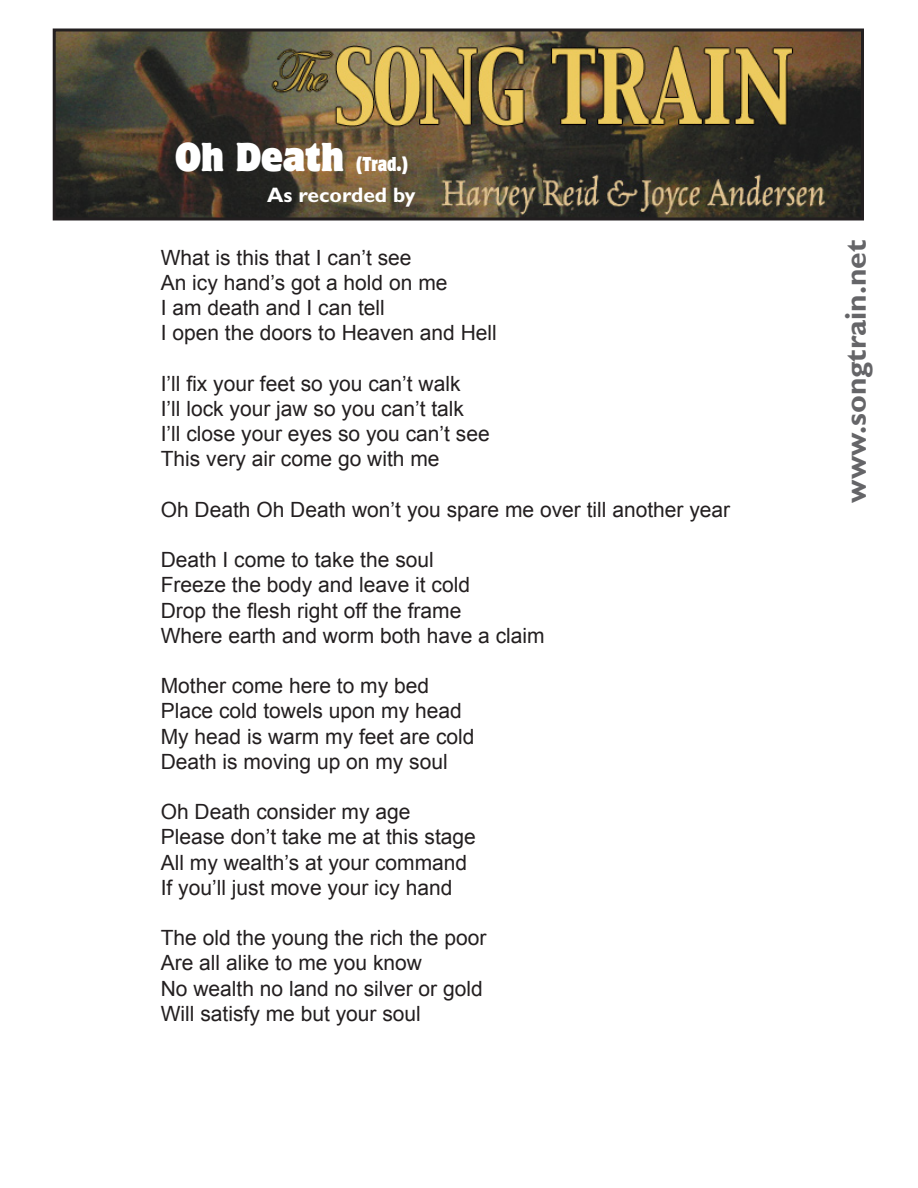
<style>
.page{position:relative;width:918px;height:1188px;background:#fff}
.page>*{position:absolute;margin:0;border:0;box-sizing:border-box;transform-origin:0 0}
.t1{font:semi-condensed 36px "Motter Corpus Std";color:#fff}
.t2{font:700 30px "Gill Sans";color:#656568}
.t3{font:21px/25.2px "Arial";color:#231f20}
.t4{font:700 21px "Gill Sans";color:#fff}
.s1{font-stretch:condensed;font-size:18px}
</style>
<div class="page">
<img style="left:57px;top:32px;width:803px;height:184px">
<div style="left:53px;top:28px;width:811px;height:192px;border:3px solid #231f20"></div>
<h1 class="t1" style="left:175px;top:134px;width:235px">Oh Death <span class="s1">(Trad.)</span></h1>
<p class="t4" style="left:267px;top:183px;width:150px">As recorded by</p>
<p class="t3" style="left:161px;top:245px;width:338px">What is this that I can’t see<br>An icy hand’s got a hold on me<br>I am death and I can tell<br>I open the doors to Heaven and Hell</p>
<p class="t3" style="left:161px;top:371px;width:331px">I’ll fix your feet so you can’t walk<br>I’ll lock your jaw so you can’t talk<br>I’ll close your eyes so you can’t see<br>This very air come go with me</p>
<p class="t3" style="left:161px;top:497px;width:571px">Oh Death Oh Death won’t you spare me over till another year</p>
<p class="t3" style="left:161px;top:547px;width:385px">Death I come to take the soul<br>Freeze the body and leave it cold<br>Drop the flesh right off the frame<br>Where earth and worm both have a claim</p>
<p class="t3" style="left:161px;top:673px;width:315px">Mother come here to my bed<br>Place cold towels upon my head<br>My head is warm my feet are cold<br>Death is moving up on my soul</p>
<p class="t3" style="left:161px;top:799px;width:317px">Oh Death consider my age<br>Please don’t take me at this stage<br>All my wealth’s at your command<br>If you’ll just move your icy hand</p>
<p class="t3" style="left:161px;top:925px;width:327px">The old the young the rich the poor<br>Are all alike to me you know<br>No wealth no land no silver or gold<br>Will satisfy me but your soul</p>
<h2 class="t2" style="left:838px;top:503px;width:264px;rotate:-90deg">www.songtrain.net</h2>
</div>
